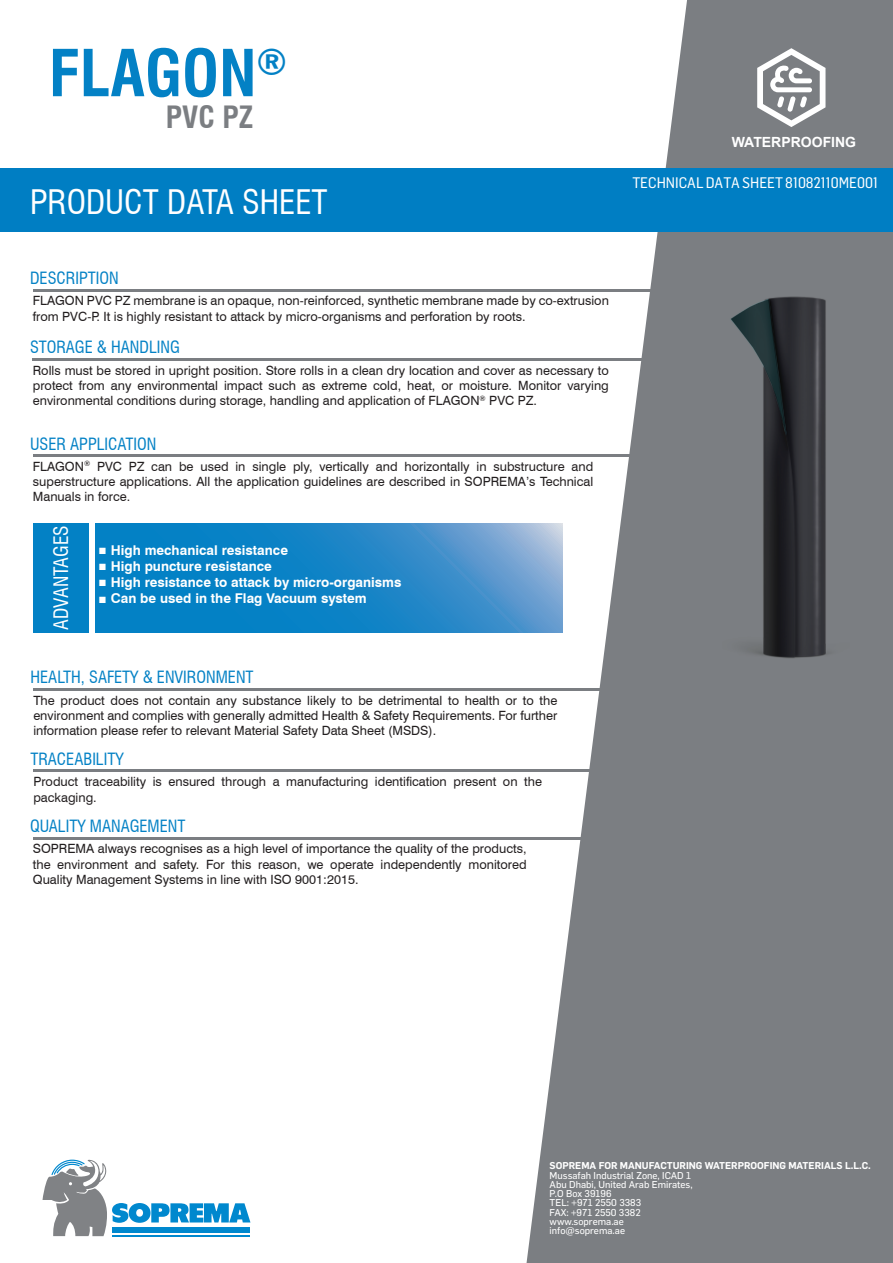
<style>
.page{position:relative;width:893px;height:1263px;background:#fff}
.page>*{position:absolute;margin:0;border:0;box-sizing:border-box;transform-origin:0 0}
.t1{font:700 condensed 63px "Swiss 721 BT";color:#0381c5}
.t2{font:condensed 33px "Swiss 721 BT";color:#fff}
.t3{font:700 condensed 30px "Swiss 721 BT";color:#7b7e82}
.t4{font:condensed 19.5px "Swiss 721 BT";color:#fff}
.t5{font:condensed 16.5px "Swiss 721 BT";color:#0381c5}
.t6{font:15px "Flama Semicondensed Basic";color:#fff}
.t7{font:700 13.95px "Arial";color:#fff}
.t8{font:700 13.5px "Swiss 721 BT";color:#fff}
.t9{font:12.75px/15.3px "Swiss 721 BT";color:#231f20;text-align:justify}
.t10{font:9.75px/9.3px "Flama Basic";color:#fff}
.t11{font:600 9.75px "Flama";color:#fff}
.s1{font-family:"Times New Roman"}
</style>
<div class="page">
<svg style="left:526px;top:0;width:367px;height:1263px;fill:#7b7e82"></svg>
<div style="left:0;top:168px;width:893px;height:63px;background:#007ec3"></div>
<hr style="left:33px;top:289px;width:624px;height:3px;background:#7b7e82">
<hr style="left:32px;top:359px;width:616px;height:2px;background:#7b7e82">
<svg style="left:43px;top:1159px;width:207px;height:77px"></svg>
<hr style="left:33px;top:454px;width:616px;height:2px;background:#7b7e82">
<hr style="left:33px;top:689px;width:617px;height:2px;background:#7b7e82">
<hr style="left:33px;top:770px;width:617px;height:2px;background:#7b7e82">
<hr style="left:33px;top:837px;width:616px;height:3px;background:#7b7e82">
<div style="left:34px;top:523px;width:55px;height:109px;background:#0381c5"></div>
<svg style="left:96px;top:523px;width:467px;height:109px;background:#258ac8"></svg>
<svg style="left:757px;top:48px;width:68px;height:79px"></svg>
<img style="left:722px;top:297px;width:128px;height:361px">
<h1 class="t1" style="left:49px;top:36px;width:240px">FLAGON<sup>®</sup></h1>
<h3 class="t3" style="left:166px;top:99px;width:89px">PVC PZ</h3>
<h2 class="t2" style="left:30px;top:182px;width:299px">PRODUCT DATA SHEET</h2>
<p class="t5" style="left:30px;top:268px;width:90px">DESCRIPTION</p>
<p class="t9" style="left:33px;top:293px;width:578px">FLAGON PVC PZ membrane is an opaque, non-reinforced, synthetic membrane made by co-extrusion from PVC-P. It is highly resistant to attack by micro-organisms and perforation by roots.</p>
<p class="t5" style="left:30px;top:337px;width:151px">STORAGE &amp; HANDLING</p>
<p class="t9" style="left:33px;top:362px;width:578px">Rolls must be stored in upright position. Store rolls in a clean dry location and cover as necessary to protect from any environmental impact such as extreme cold, heat, or moisture. Monitor varying environmental conditions during storage, handling and application of FLAGON<sup>®</sup> PVC PZ.</p>
<p class="t5" style="left:30px;top:434px;width:128px">USER APPLICATION</p>
<p class="t9" style="left:33px;top:459px;width:562px">FLAGON<sup>®</sup> PVC PZ can be used in single ply, vertically and horizontally in substructure and superstructure applications. All the application guidelines are described in SOPREMA’s Technical Manuals in force.</p>
<h3 class="t4" style="left:49px;top:630px;width:106px;rotate:-90deg">ADVANTAGES</h3>
<p class="t8" style="left:99px;top:542px;width:191px"><span class="s1">■</span> High mechanical resistance</p>
<p class="t8" style="left:99px;top:558px;width:175px"><span class="s1">■</span> High puncture resistance</p>
<p class="t8" style="left:99px;top:574px;width:304px"><span class="s1">■</span> High resistance to attack by micro-organisms</p>
<p class="t8" style="left:99px;top:590px;width:270px"><span class="s1">■</span> Can be used in the Flag Vacuum system</p>
<p class="t5" style="left:31px;top:667px;width:225px">HEALTH, SAFETY &amp; ENVIRONMENT</p>
<p class="t9" style="left:33px;top:692px;width:525px">The product does not contain any substance likely to be detrimental to health or to the environment and complies with generally admitted Health &amp; Safety Requirements. For further information please refer to relevant Material Safety Data Sheet (MSDS).</p>
<p class="t5" style="left:31px;top:749px;width:95px">TRACEABILITY</p>
<p class="t9" style="left:33px;top:774px;width:510px">Product traceability is ensured through a manufacturing identification present on the packaging.</p>
<p class="t5" style="left:30px;top:816px;width:157px">QUALITY MANAGEMENT</p>
<p class="t9" style="left:33px;top:841px;width:495px">SOPREMA always recognises as a high level of importance the quality of the products, the environment and safety. For this reason, we operate independently monitored Quality Management Systems in line with ISO 9001:2015.</p>
<p class="t7" style="left:732px;top:133px;width:126px">WATERPROOFING</p>
<p class="t6" style="left:632px;top:173px;width:247px">TECHNICAL DATA SHEET 81082110ME001</p>
<p class="t11" style="left:550px;top:1159px;width:323px">SOPREMA FOR MANUFACTURING WATERPROOFING MATERIALS L.L.C.</p>
<p class="t10" style="left:550px;top:1170px;width:145px">Mussafah Industrial Zone, ICAD 1<br>Abu Dhabi, United Arab Emirates,<br>P.O Box 39196<br>TEL: +971 2550 3383<br>FAX: +971 2550 3382 www.soprema.ae info@soprema.ae</p>
</div>
